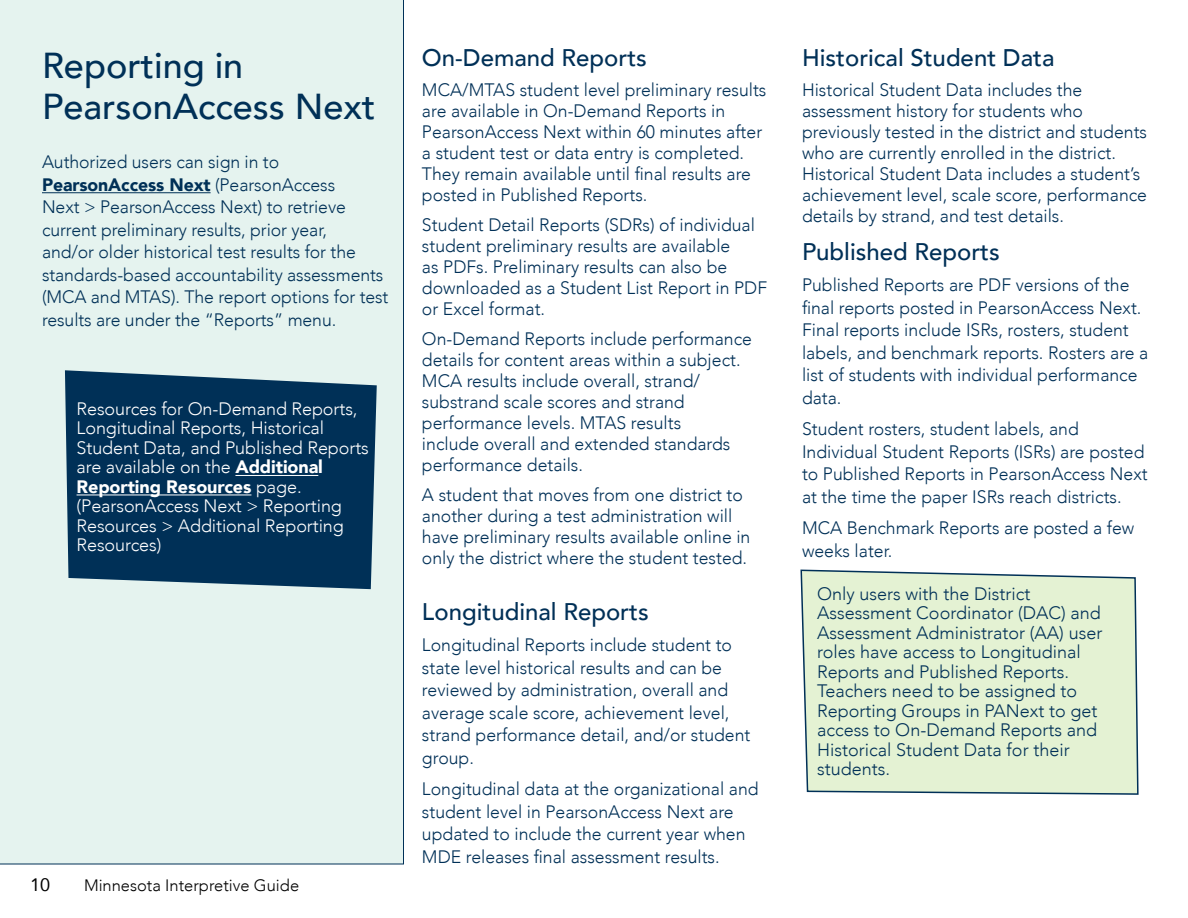
<style>
.page{position:relative;width:1188px;height:918px;background:#fff}
.page>*{position:absolute;margin:0;border:0;box-sizing:border-box;transform-origin:0 0}
.Header_2{font:500 36px/40.5px "Avenir";color:#003057}
.Header_3{font:500 24px "Avenir";color:#003057}
.Main_Body_Left_Align{font:500 24px "Avenir";color:#003057}
.Main_Body_Left_Align-2{font:300 18px/22.5px "Avenir";color:#003057}
.Callout_-_URL{font:300 18px/19.5px "Avenir";color:#003057}
.Callout_-_URL-2{font:300 18px/19.5px "Avenir";letter-spacing:-.005em;color:#fff}
.t1{font:18px "Avenir";color:#000}
.t2{font:300 16.5px "Avenir";color:#000}
.s1{font-weight:900}
</style>
<div class="page">
<div style="left:0;top:0;width:404px;height:864px;background:#e5f3ef"></div>
<hr style="left:42px;top:192px;width:169px;height:1px;background:#003057">
<svg style="left:65px;top:370px;width:312px;height:219px;background:#113f62"></svg>
<hr style="left:235px;top:475px;width:83px;height:1px;background:#fff">
<hr style="left:77px;top:495px;width:174px;height:1px;background:#fff">
<svg style="left:800px;top:569px;width:339px;height:226px;background:#e0eed2"></svg>
<h2 class="Header_2" style="left:42px;top:43px;width:335px">Reporting in<br>PearsonAccess Next</h2>
<p class="Main_Body_Left_Align-2" style="left:42px;top:151px;width:348px">Authorized users can sign in to <span class="s1">PearsonAccess Next</span> (PearsonAccess<br>Next &gt; PearsonAccess Next) to retrieve current preliminary results, prior year,<br>and/or older historical test results for the standards-based accountability assessments (MCA and MTAS). The report options for test results are under the “Reports” menu.</p>
<p class="Callout_-_URL-2" style="left:77px;top:399px;width:294px">Resources for On-Demand Reports,<br>Longitudinal Reports, Historical<br>Student Data, and Published Reports are available on the <span class="s1">Additional<br>Reporting Resources</span> page. (PearsonAccess Next &gt; Reporting<br>Resources &gt; Additional Reporting<br>Resources)</p>
<p class="t1" style="left:30px;top:870px;width:22px">10</p>
<p class="t2" style="left:84px;top:876px;width:217px">Minnesota Interpretive Guide</p>
<h3 class="Header_3" style="left:422px;top:37px;width:226px">On-Demand Reports</h3>
<p class="Main_Body_Left_Align-2" style="left:422px;top:79px;width:346px;line-height:21px">MCA/MTAS student level preliminary results are available in On-Demand Reports in PearsonAccess Next within 60 minutes after a student test or data entry is completed.<br>They remain available until final results are posted in Published Reports.</p>
<p class="Main_Body_Left_Align-2" style="left:422px;top:214px;width:347px;line-height:21px">Student Detail Reports (SDRs) of individual student preliminary results are available<br>as PDFs. Preliminary results can also be downloaded as a Student List Report in PDF or Excel format.</p>
<p class="Main_Body_Left_Align-2" style="left:422px;top:328px;width:332px;line-height:21px">On-Demand Reports include performance details for content areas within a subject.<br>MCA results include overall, strand/ substrand scale scores and strand performance levels. MTAS results<br>include overall and extended standards performance details.</p>
<p class="Main_Body_Left_Align-2" style="left:422px;top:484px;width:330px;line-height:21px">A student that moves from one district to another during a test administration will have preliminary results available online in only the district where the student tested.</p>
<h3 class="Header_3" style="left:422px;top:591px;width:228px">Longitudinal Reports</h3>
<p class="Main_Body_Left_Align-2" style="left:422px;top:634px;width:330px">Longitudinal Reports include student to state level historical results and can be reviewed by administration, overall and average scale score, achievement level, strand performance detail, and/or student group.</p>
<p class="Main_Body_Left_Align-2" style="left:422px;top:778px;width:338px">Longitudinal data at the organizational and student level in PearsonAccess Next are updated to include the current year when MDE releases final assessment results.</p>
<h3 class="Header_3" style="left:802px;top:37px;width:254px">Historical Student Data</h3>
<p class="Main_Body_Left_Align-2" style="left:802px;top:79px;width:347px;line-height:21px">Historical Student Data includes the assessment history for students who previously tested in the district and students who are currently enrolled in the district.<br>Historical Student Data includes a student’s achievement level, scale score, performance details by strand, and test details.</p>
<p class="Main_Body_Left_Align" style="left:802px;top:231px;width:199px">Published Reports</p>
<p class="Main_Body_Left_Align-2" style="left:802px;top:274px;width:348px">Published Reports are PDF versions of the final reports posted in PearsonAccess Next.<br>Final reports include ISRs, rosters, student labels, and benchmark reports. Rosters are a list of students with individual performance data.</p>
<p class="Main_Body_Left_Align-2" style="left:802px;top:418px;width:347px">Student rosters, student labels, and Individual Student Reports (ISRs) are posted to Published Reports in PearsonAccess Next at the time the paper ISRs reach districts.</p>
<p class="Main_Body_Left_Align-2" style="left:802px;top:517px;width:334px">MCA Benchmark Reports are posted a few weeks later.</p>
<p class="Callout_-_URL" style="left:817px;top:584px;width:287px">Only users with the District<br>Assessment Coordinator (DAC) and<br>Assessment Administrator (AA) user roles have access to Longitudinal<br>Reports and Published Reports.<br>Teachers need to be assigned to<br>Reporting Groups in PANext to get access to On-Demand Reports and<br>Historical Student Data for their students.</p>
</div>
